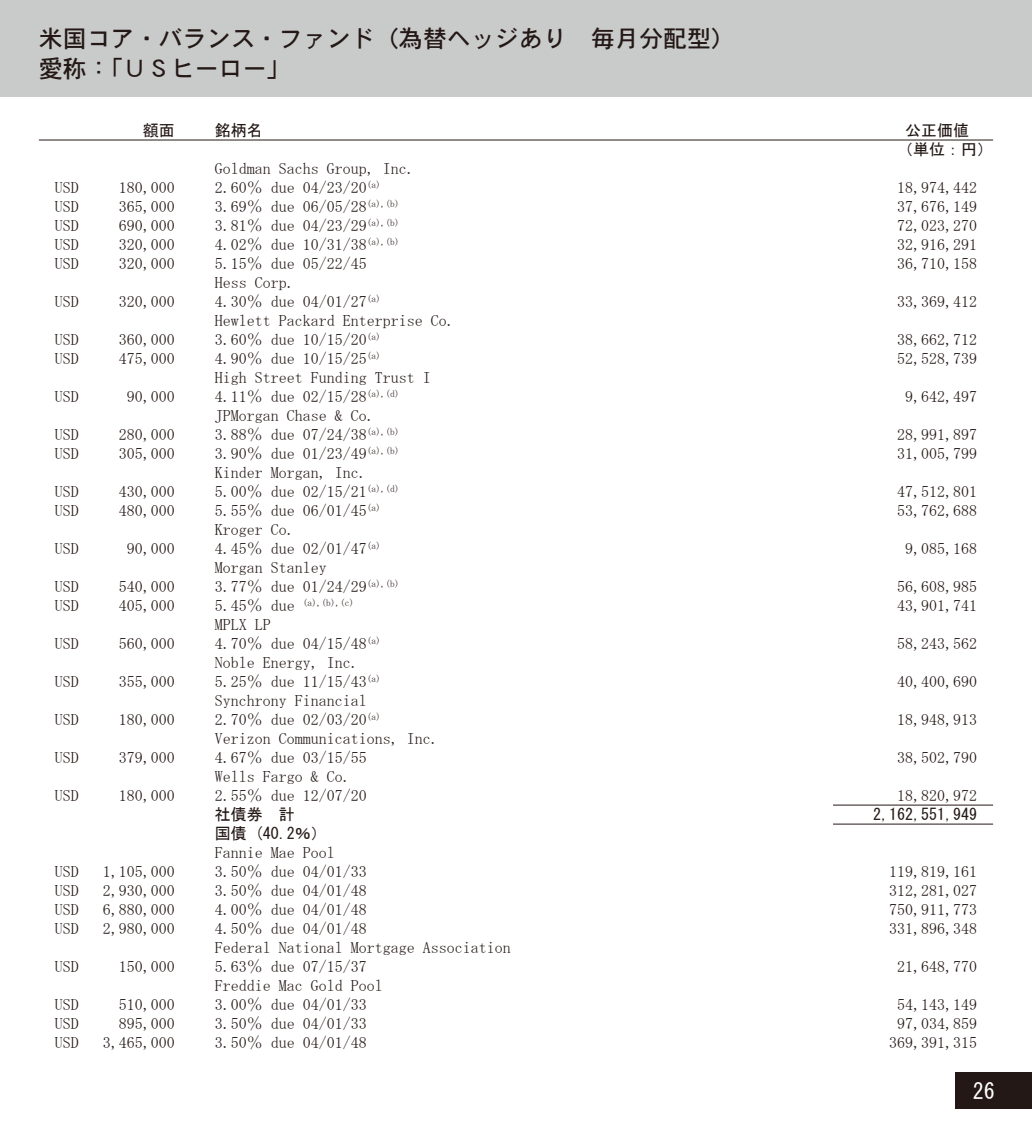
<style>
.page{position:relative;width:1032px;height:1134px;background:#fff}
.page>*{position:absolute;margin:0;border:0;box-sizing:border-box;transform-origin:0 0}
.t1{font:24px/30px "DFHS Gothic W5 WIN RKSJ H";color:#231815}
.t2{font:22px "MS Gothic";color:#fff}
.t3{font:16px "MS Mincho";color:#231815}
.t4{font:16px/19.8px "MS Gothic";color:#231815;text-align:center}
.t5{font:9.4px "MS Mincho";color:#231815}
.s1{font-size:16px}
</style>
<div class="page">
<div style="left:0;top:0;width:1032px;height:96px;background:#c9caca"></div>
<div style="left:956px;top:1072px;width:76px;height:36px;background:#231815"></div>
<hr style="left:833px;top:805px;width:160px;height:1px;background:#231815">
<hr style="left:833px;top:824px;width:160px;height:1px;background:#231815">
<hr style="left:39px;top:140px;width:954px;height:1px;background:#231815">
<h1 class="t1" style="left:39px;top:23px;width:698px">米国コア・バランス・ファンド（為替ヘッジあり　毎月分配型）愛称：「ＵＳヒーロー」</h1>
<p class="t4" style="left:143px;top:120px;width:33px">額面</p>
<p class="t4" style="left:215px;top:120px;width:49px">銘柄名</p>
<p class="t4" style="left:897px;top:120px;width:97px">公正価値 　（単位：円）</p>
<p class="t3" style="left:215px;top:161px;width:201px">Goldman Sachs Group, Inc.</p>
<p class="t3" style="left:55px;top:180px;width:25px">USD</p>
<p class="t3" style="left:119px;top:180px;width:57px">180,000</p>
<p class="t3" style="left:215px;top:180px;width:167px">2.60％ due 04/23/20<sup>(a)</sup></p>
<p class="t3" style="left:897px;top:180px;width:81px">18,974,442</p>
<p class="t3" style="left:55px;top:199px;width:25px">USD</p>
<p class="t3" style="left:119px;top:199px;width:57px">365,000</p>
<p class="t3" style="left:215px;top:199px;width:186px">3.69％ due 06/05/28<sup>(a),(b)</sup></p>
<p class="t3" style="left:897px;top:199px;width:81px">37,676,149</p>
<p class="t3" style="left:55px;top:218px;width:25px">USD</p>
<p class="t3" style="left:119px;top:218px;width:57px">690,000</p>
<p class="t3" style="left:215px;top:218px;width:186px">3.81％ due 04/23/29<sup>(a),(b)</sup></p>
<p class="t3" style="left:897px;top:218px;width:81px">72,023,270</p>
<p class="t3" style="left:55px;top:237px;width:25px">USD</p>
<p class="t3" style="left:119px;top:237px;width:57px">320,000</p>
<p class="t3" style="left:215px;top:237px;width:186px">4.02％ due 10/31/38<sup>(a),(b)</sup></p>
<p class="t3" style="left:897px;top:237px;width:81px">32,916,291</p>
<p class="t3" style="left:55px;top:256px;width:25px">USD</p>
<p class="t3" style="left:119px;top:256px;width:57px">320,000</p>
<p class="t3" style="left:215px;top:256px;width:153px">5.15％ due 05/22/45</p>
<p class="t3" style="left:897px;top:256px;width:81px">36,710,158</p>
<p class="t3" style="left:215px;top:275px;width:81px">Hess Corp.</p>
<p class="t3" style="left:55px;top:294px;width:25px">USD</p>
<p class="t3" style="left:119px;top:294px;width:57px">320,000</p>
<p class="t3" style="left:215px;top:294px;width:167px">4.30％ due 04/01/27<sup>(a)</sup></p>
<p class="t3" style="left:897px;top:294px;width:81px">33,369,412</p>
<p class="t3" style="left:215px;top:313px;width:241px">Hewlett Packard Enterprise Co.</p>
<p class="t3" style="left:55px;top:332px;width:25px">USD</p>
<p class="t3" style="left:119px;top:332px;width:57px">360,000</p>
<p class="t3" style="left:215px;top:332px;width:167px">3.60％ due 10/15/20<sup>(a)</sup></p>
<p class="t3" style="left:897px;top:332px;width:81px">38,662,712</p>
<p class="t3" style="left:55px;top:351px;width:25px">USD</p>
<p class="t3" style="left:119px;top:351px;width:57px">475,000</p>
<p class="t3" style="left:215px;top:351px;width:167px">4.90％ due 10/15/25<sup>(a)</sup></p>
<p class="t3" style="left:897px;top:351px;width:81px">52,528,739</p>
<p class="t3" style="left:215px;top:370px;width:217px">High Street Funding Trust I</p>
<p class="t3" style="left:55px;top:389px;width:25px">USD</p>
<p class="t3" style="left:127px;top:389px;width:49px">90,000</p>
<p class="t3" style="left:215px;top:389px;width:186px">4.11％ due 02/15/28<sup>(a),(d)</sup></p>
<p class="t3" style="left:905px;top:389px;width:73px">9,642,497</p>
<p class="t3" style="left:215px;top:408px;width:161px">JPMorgan Chase &amp; Co.</p>
<p class="t3" style="left:55px;top:427px;width:25px">USD</p>
<p class="t3" style="left:119px;top:427px;width:57px">280,000</p>
<p class="t3" style="left:215px;top:427px;width:186px">3.88％ due 07/24/38<sup>(a),(b)</sup></p>
<p class="t3" style="left:897px;top:427px;width:81px">28,991,897</p>
<p class="t3" style="left:55px;top:446px;width:25px">USD</p>
<p class="t3" style="left:119px;top:446px;width:57px">305,000</p>
<p class="t3" style="left:215px;top:446px;width:186px">3.90％ due 01/23/49<sup>(a),(b)</sup></p>
<p class="t3" style="left:897px;top:446px;width:81px">31,005,799</p>
<p class="t3" style="left:215px;top:465px;width:153px">Kinder Morgan, Inc.</p>
<p class="t3" style="left:55px;top:484px;width:25px">USD</p>
<p class="t3" style="left:119px;top:484px;width:57px">430,000</p>
<p class="t3" style="left:215px;top:484px;width:186px">5.00％ due 02/15/21<sup>(a),(d)</sup></p>
<p class="t3" style="left:897px;top:484px;width:81px">47,512,801</p>
<p class="t3" style="left:55px;top:503px;width:25px">USD</p>
<p class="t3" style="left:119px;top:503px;width:57px">480,000</p>
<p class="t3" style="left:215px;top:503px;width:167px">5.55％ due 06/01/45<sup>(a)</sup></p>
<p class="t3" style="left:897px;top:503px;width:81px">53,762,688</p>
<p class="t3" style="left:215px;top:522px;width:81px">Kroger Co.</p>
<p class="t3" style="left:55px;top:541px;width:25px">USD</p>
<p class="t3" style="left:127px;top:541px;width:49px">90,000</p>
<p class="t3" style="left:215px;top:541px;width:167px">4.45％ due 02/01/47<sup>(a)</sup></p>
<p class="t3" style="left:905px;top:541px;width:73px">9,085,168</p>
<p class="t3" style="left:215px;top:560px;width:113px">Morgan Stanley</p>
<p class="t3" style="left:55px;top:579px;width:25px">USD</p>
<p class="t3" style="left:119px;top:579px;width:57px">540,000</p>
<p class="t3" style="left:215px;top:579px;width:186px">3.77％ due 01/24/29<sup>(a),(b)</sup></p>
<p class="t3" style="left:897px;top:579px;width:81px">56,608,985</p>
<p class="t3" style="left:55px;top:598px;width:25px">USD</p>
<p class="t3" style="left:119px;top:598px;width:57px">405,000</p>
<p class="t5" style="left:215px;top:597px;width:141px"><span class="s1">5.45％ due</span> (a),(b),(c)</p>
<p class="t3" style="left:897px;top:598px;width:81px">43,901,741</p>
<p class="t3" style="left:215px;top:617px;width:57px">MPLX LP</p>
<p class="t3" style="left:55px;top:636px;width:25px">USD</p>
<p class="t3" style="left:119px;top:636px;width:57px">560,000</p>
<p class="t3" style="left:215px;top:636px;width:167px">4.70％ due 04/15/48<sup>(a)</sup></p>
<p class="t3" style="left:897px;top:636px;width:81px">58,243,562</p>
<p class="t3" style="left:215px;top:655px;width:145px">Noble Energy, Inc.</p>
<p class="t3" style="left:55px;top:674px;width:25px">USD</p>
<p class="t3" style="left:119px;top:674px;width:57px">355,000</p>
<p class="t3" style="left:215px;top:674px;width:167px">5.25％ due 11/15/43<sup>(a)</sup></p>
<p class="t3" style="left:897px;top:674px;width:81px">40,400,690</p>
<p class="t3" style="left:215px;top:693px;width:153px">Synchrony Financial</p>
<p class="t3" style="left:55px;top:712px;width:25px">USD</p>
<p class="t3" style="left:119px;top:712px;width:57px">180,000</p>
<p class="t3" style="left:215px;top:712px;width:167px">2.70％ due 02/03/20<sup>(a)</sup></p>
<p class="t3" style="left:897px;top:712px;width:81px">18,948,913</p>
<p class="t3" style="left:215px;top:731px;width:225px">Verizon Communications, Inc.</p>
<p class="t3" style="left:55px;top:750px;width:25px">USD</p>
<p class="t3" style="left:119px;top:750px;width:57px">379,000</p>
<p class="t3" style="left:215px;top:750px;width:153px">4.67％ due 03/15/55</p>
<p class="t3" style="left:897px;top:750px;width:81px">38,502,790</p>
<p class="t3" style="left:215px;top:769px;width:137px">Wells Fargo &amp; Co.</p>
<p class="t3" style="left:55px;top:788px;width:25px">USD</p>
<p class="t3" style="left:119px;top:788px;width:57px">180,000</p>
<p class="t3" style="left:215px;top:788px;width:153px">2.55％ due 12/07/20</p>
<p class="t3" style="left:897px;top:787px;width:81px">18,820,972</p>
<p class="t4" style="left:215px;top:805px;width:81px">社債券　計</p>
<p class="t4" style="left:873px;top:805px;width:105px">2,162,551,949</p>
<p class="t4" style="left:215px;top:824px;width:113px">国債 (40.2％）</p>
<p class="t3" style="left:215px;top:845px;width:121px">Fannie Mae Pool</p>
<p class="t3" style="left:55px;top:864px;width:25px">USD</p>
<p class="t3" style="left:103px;top:864px;width:73px">1,105,000</p>
<p class="t3" style="left:215px;top:864px;width:153px">3.50％ due 04/01/33</p>
<p class="t3" style="left:889px;top:864px;width:89px">119,819,161</p>
<p class="t3" style="left:55px;top:883px;width:25px">USD</p>
<p class="t3" style="left:103px;top:883px;width:73px">2,930,000</p>
<p class="t3" style="left:215px;top:883px;width:153px">3.50％ due 04/01/48</p>
<p class="t3" style="left:889px;top:883px;width:89px">312,281,027</p>
<p class="t3" style="left:55px;top:902px;width:25px">USD</p>
<p class="t3" style="left:103px;top:902px;width:73px">6,880,000</p>
<p class="t3" style="left:215px;top:902px;width:153px">4.00％ due 04/01/48</p>
<p class="t3" style="left:889px;top:902px;width:89px">750,911,773</p>
<p class="t3" style="left:55px;top:921px;width:25px">USD</p>
<p class="t3" style="left:103px;top:921px;width:73px">2,980,000</p>
<p class="t3" style="left:215px;top:921px;width:153px">4.50％ due 04/01/48</p>
<p class="t3" style="left:889px;top:921px;width:89px">331,896,348</p>
<p class="t3" style="left:215px;top:940px;width:297px">Federal National Mortgage Association</p>
<p class="t3" style="left:55px;top:959px;width:25px">USD</p>
<p class="t3" style="left:119px;top:959px;width:57px">150,000</p>
<p class="t3" style="left:215px;top:959px;width:153px">5.63％ due 07/15/37</p>
<p class="t3" style="left:897px;top:959px;width:81px">21,648,770</p>
<p class="t3" style="left:215px;top:978px;width:169px">Freddie Mac Gold Pool</p>
<p class="t3" style="left:55px;top:997px;width:25px">USD</p>
<p class="t3" style="left:119px;top:997px;width:57px">510,000</p>
<p class="t3" style="left:215px;top:997px;width:153px">3.00％ due 04/01/33</p>
<p class="t3" style="left:897px;top:997px;width:81px">54,143,149</p>
<p class="t3" style="left:55px;top:1016px;width:25px">USD</p>
<p class="t3" style="left:119px;top:1016px;width:57px">895,000</p>
<p class="t3" style="left:215px;top:1016px;width:153px">3.50％ due 04/01/33</p>
<p class="t3" style="left:897px;top:1016px;width:81px">97,034,859</p>
<p class="t3" style="left:55px;top:1035px;width:25px">USD</p>
<p class="t3" style="left:103px;top:1035px;width:73px">3,465,000</p>
<p class="t3" style="left:215px;top:1035px;width:153px">3.50％ due 04/01/48</p>
<p class="t3" style="left:889px;top:1035px;width:89px">369,391,315</p>
<h2 class="t2" style="left:973px;top:1080px;width:23px">26</h2>
</div>
